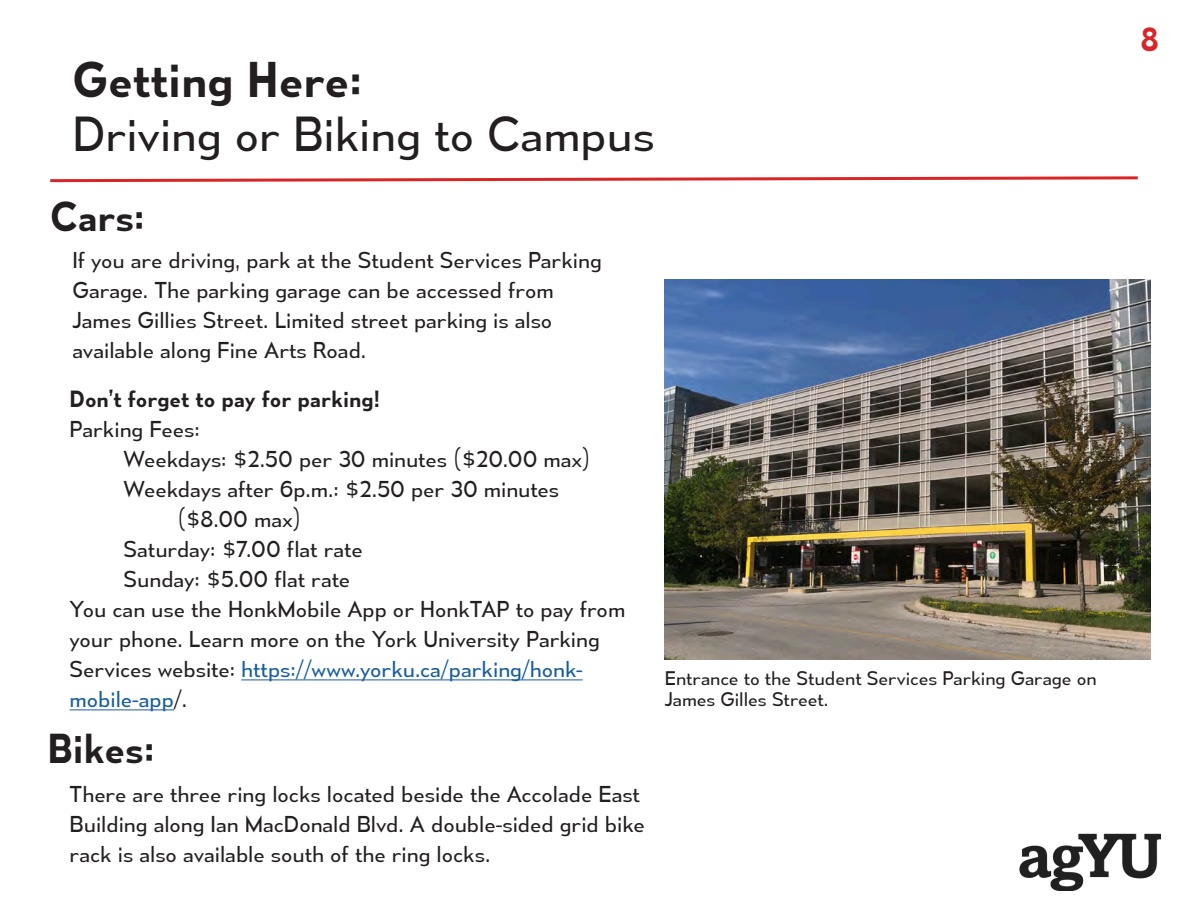
<style>
.page{position:relative;width:1188px;height:918px;background:#fff}
.page>*{position:absolute;margin:0;border:0;box-sizing:border-box;transform-origin:0 0}
.t1{font:45px "Mesmerize Bk";color:#231f20}
.t2{font:45px "Mesmerize Sb";color:#231f20}
.t3{font:37.5px "Mesmerize Sb";color:#231f20}
.t4{font:30px "Mesmerize Sb";color:#d82627}
.t5{font:21px/30px "Mesmerize Bk";color:#231f20}
.t6{font:21px "Mesmerize Sb";color:#231f20}
.t7{font:18px/21px "Mesmerize Bk";color:#231f20}
.s1{color:#175d9e}
</style>
<div class="page">
<img style="left:1020px;top:833px;width:141px;height:58px">
<svg style="left:50px;top:176px;width:1088px;height:7px"></svg>
<hr style="left:241px;top:680px;width:342px;height:1px;background:#175d9e">
<hr style="left:70px;top:710px;width:104px;height:1px;background:#175d9e">
<img style="left:665px;top:280px;width:486px;height:380px">
<p class="t2" style="left:72px;top:52px;width:292px">Getting Here:</p>
<p class="t1" style="left:72px;top:106px;width:584px">Driving or Biking to Campus</p>
<p class="t3" style="left:50px;top:194px;width:96px">Cars:</p>
<p class="t5" style="left:72px;top:245px;width:531px">If you are driving, park at the Student Services Parking Garage. The parking garage can be accessed from James Gillies Street. Limited street parking is also available along Fine Arts Road.</p>
<p class="t6" style="left:70px;top:386px;width:312px">Don’t forget to pay for parking!</p>
<p class="t5" style="left:70px;top:414px;width:132px">Parking Fees:</p>
<p class="t5" style="left:124px;top:444px;width:468px">Weekdays: $2.50 per 30 minutes ($20.00 max)<br>Weekdays after 6p.m.: $2.50 per 30 minutes</p>
<p class="t5" style="left:178px;top:504px;width:125px">($8.00 max)</p>
<p class="t5" style="left:124px;top:534px;width:241px">Saturday: $7.00 flat rate</p>
<p class="t5" style="left:124px;top:564px;width:228px">Sunday: $5.00 flat rate</p>
<p class="t5" style="left:70px;top:594px;width:557px">You can use the HonkMobile App or HonkTAP to pay from your phone. Learn more on the York University Parking Services website: <span class="s1">https://www.yorku.ca/parking/honk&shy;mobile-app</span>/.</p>
<p class="t3" style="left:48px;top:726px;width:109px">Bikes:</p>
<p class="t5" style="left:70px;top:779px;width:577px">There are three ring locks located beside the Accolade East<br>Building along Ian MacDonald Blvd. A double-sided grid bike rack is also available south of the ring locks.</p>
<p class="t7" style="left:665px;top:667px;width:434px">Entrance to the Student Services Parking Garage on<br>James Gilles Street.</p>
<p class="t4" style="left:1140px;top:21px;width:20px">8</p>
</div>
